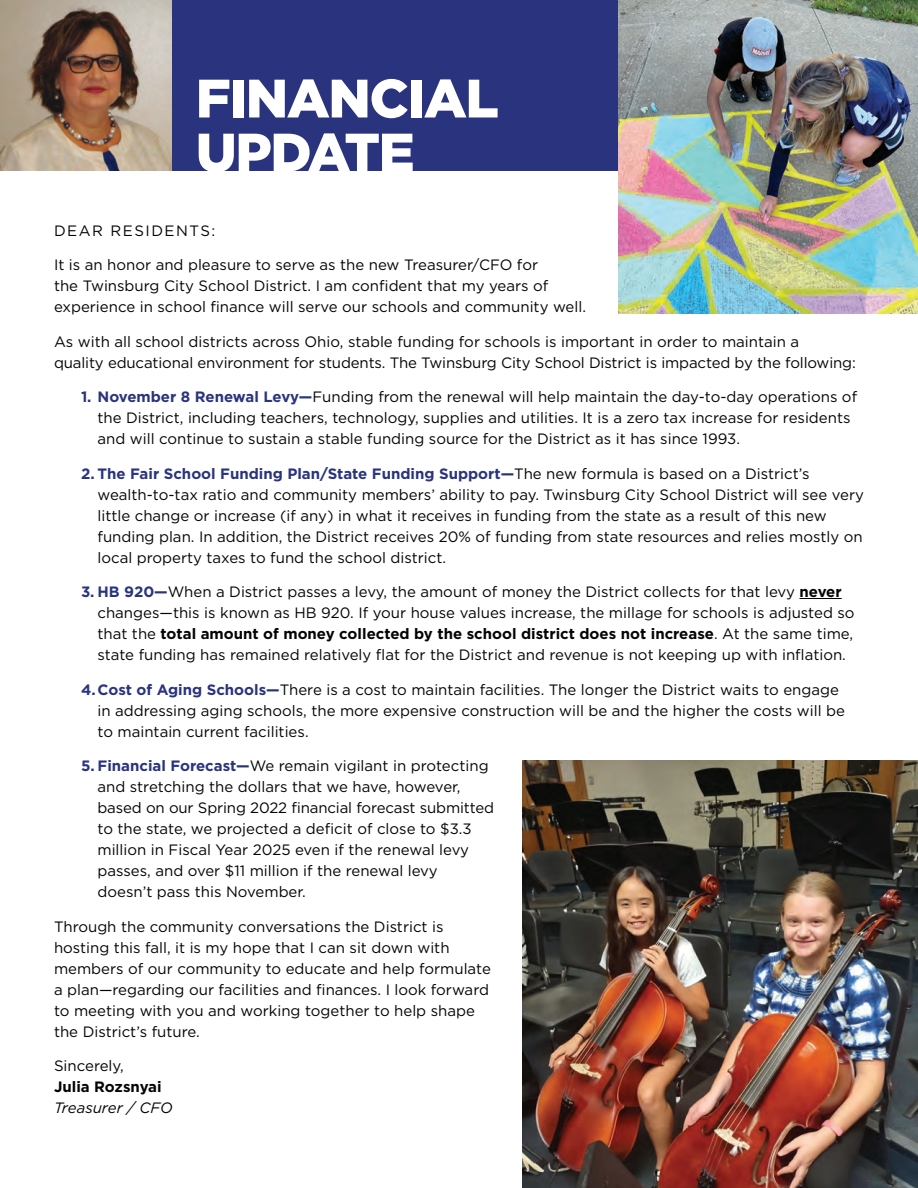
<style>
.page{position:relative;width:918px;height:1188px;background:#fff}
.page>*{position:absolute;margin:0;border:0;box-sizing:border-box;transform-origin:0 0}
.t1{font:900 54px/54px "Gotham";letter-spacing:-.025em;color:#fff}
.t2{font:15px/21px "Gotham";color:#040503}
.t3{font:700 15px/21px "Gotham";color:#040503}
.t4{font:15px "Gotham";letter-spacing:.1em;color:#040503}
.s1{font-weight:700;color:#2a347e}
.s2{font-weight:700}
.s3{font-weight:400}
.s4{font-weight:400;font-style:italic}
</style>
<div class="page">
<div style="left:82px;top:0;width:582px;height:171px;background:#2a347e"></div>
<img style="left:619px;top:0;width:299px;height:314px">
<hr style="left:800px;top:598px;width:42px;height:1px;background:#040503">
<img style="left:0;top:0;width:172px;height:171px">
<img style="left:523px;top:760px;width:395px;height:428px">
<p class="t1" style="left:196px;top:71px;width:304px">FINANCIAL<br>UPDATE</p>
<p class="t4" style="left:54px;top:221px;width:163px">DEAR RESIDENTS:</p>
<p class="t2" style="left:54px;top:254px;width:534px">It is an honor and pleasure to serve as the new Treasurer/CFO for<br>the Twinsburg City School District. I am confident that my years of experience in school finance will serve our schools and community well.</p>
<p class="t2" style="left:54px;top:330px;width:803px">As with all school districts across Ohio, stable funding for schools is important in order to maintain a<br>quality educational environment for students. The Twinsburg City School District is impacted by the following:</p>
<p class="t2" style="left:98px;top:386px;width:761px;text-indent:-16px"><span class="s1">1. November 8 Renewal Levy—</span>Funding from the renewal will help maintain the day-to-day operations of the District, including teachers, technology, supplies and utilities. It is a zero tax increase for residents and will continue to sustain a stable funding source for the District as it has since 1993.</p>
<p class="t2" style="left:98px;top:462px;width:768px;text-indent:-16px"><span class="s1">2. The Fair School Funding Plan/State Funding Support—</span>The new formula is based on a District’s wealth-to-tax ratio and community members’ ability to pay. Twinsburg City School District will see very little change or increase (if any) in what it receives in funding from the state as a result of this new funding plan. In addition, the District receives 20% of funding from state resources and relies mostly on local property taxes to fund the school district.</p>
<p class="t2" style="left:98px;top:581px;width:759px;text-indent:-17px"><span class="s1">3. HB 920—</span>When a District passes a levy, the amount of money the District collects for that levy <span class="s2">never </span>changes—this is known as HB 920. If your house values increase, the millage for schools is adjusted so that the <span class="s2">total amount of money collected by the school district does not increase</span>. At the same time, state funding has remained relatively flat for the District and revenue is not keeping up with inflation.</p>
<p class="t2" style="left:98px;top:678px;width:749px;text-indent:-16px"><span class="s1">4.Cost of Aging Schools—</span>There is a cost to maintain facilities. The longer the District waits to engage in addressing aging schools, the more expensive construction will be and the higher the costs will be to maintain current facilities.</p>
<p class="t2" style="left:98px;top:755px;width:398px;text-indent:-16px"><span class="s1">5. Financial Forecast—</span>We remain vigilant in protecting and stretching the dollars that we have, however, based on our Spring 2022 financial forecast submitted to the state, we projected a deficit of close to $3.3 million in Fiscal Year 2025 even if the renewal levy passes, and over $11 million if the renewal levy doesn’t pass this November.</p>
<p class="t2" style="left:54px;top:915px;width:438px">Through the community conversations the District is hosting this fall, it is my hope that I can sit down with members of our community to educate and help formulate a plan—regarding our facilities and finances. I look forward to meeting with you and working together to help shape the District’s future.</p>
<p class="t3" style="left:54px;top:1055px;width:120px"><span class="s3">Sincerely,<br></span>Julia Rozsnyai<br><span class="s4">Treasurer / CFO</span></p>
</div>
